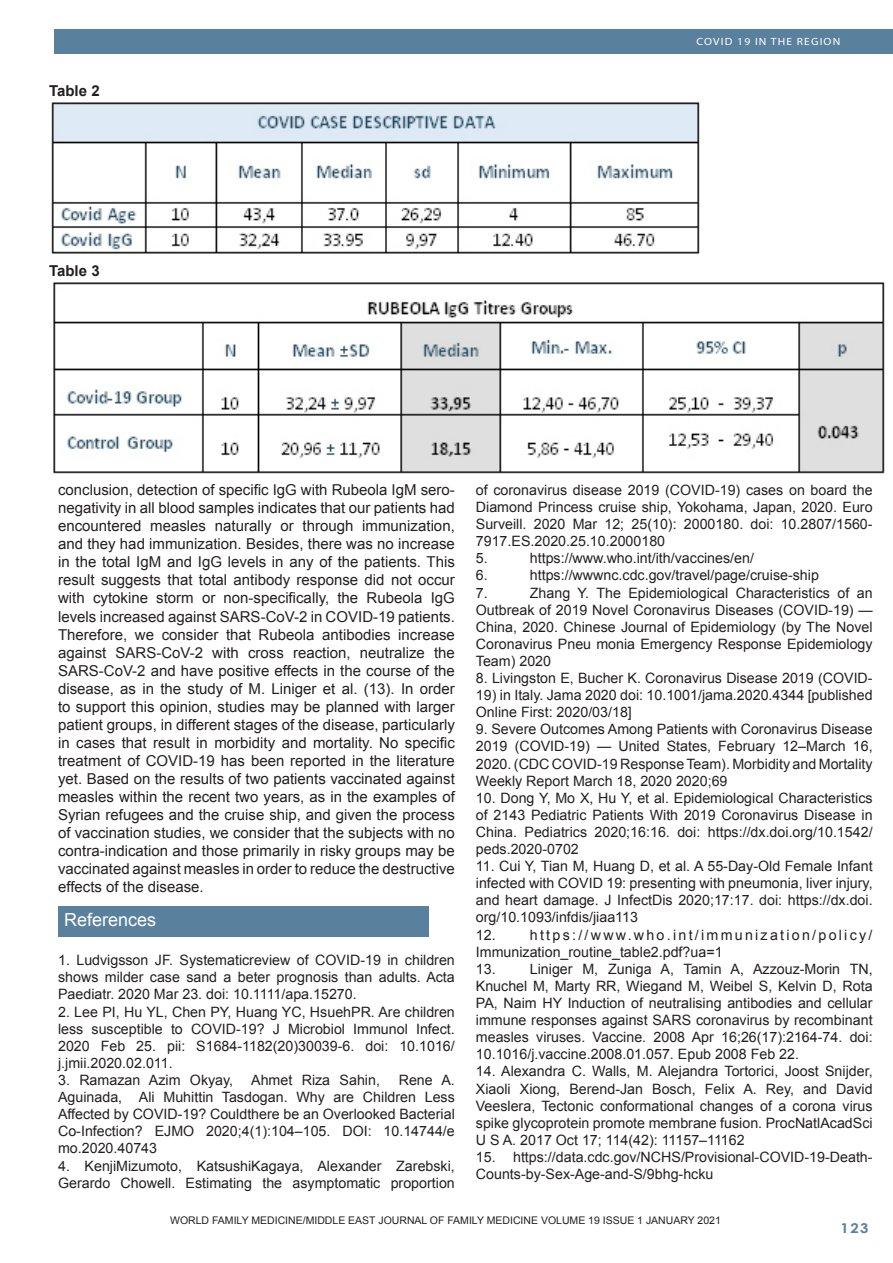
<style>
.page{position:relative;width:893px;height:1263px;background:#fff}
.page>*{position:absolute;margin:0;border:0;box-sizing:border-box;transform-origin:0 0}
.Footnote_Text{font:18px "Arial";color:#fff}
.Footnote_Text-2{font:15px/18px "Arial";color:#231f20;text-align:justify}
.Footnote_Text-3{font:700 15px "Arial";color:#231f20}
.Footnote_Text-4{font:14.25px/17.1px "Arial";color:#231f20;text-align:justify}
.Footnote_Text-5{font:14.25px/17.1px "Arial";letter-spacing:.08em;color:#231f20}
.t1{font:700 13.5px "Century Gothic";color:#59809c;scale:1.1 1}
.Footnote_Text-6{font:10.5px "Arial";color:#231f20}
.t2{font:10.5px "Myriad";letter-spacing:.1em;color:#fff;scale:1.1 1}
</style>
<div class="page">
<div style="left:54px;top:30px;width:839px;height:24px;background:#59809c"></div>
<img style="left:51px;top:102px;width:649px;height:152px">
<img style="left:53px;top:282px;width:832px;height:192px">
<div style="left:58px;top:906px;width:371px;height:30px;background:#59809c"></div>
<p class="Footnote_Text-3" style="left:49px;top:81px;width:52px">Table 2</p>
<p class="Footnote_Text-3" style="left:49px;top:261px;width:52px">Table 3</p>
<p class="t2" style="left:697px;top:36px;width:132px">COVID 19 IN THE REGION</p>
<p class="Footnote_Text-2" style="left:58px;top:481px;width:398px">conclusion, detection of specific IgG with Rubeola IgM sero&shy;negativity in all blood samples indicates that our patients had encountered measles naturally or through immunization, and they had immunization. Besides, there was no increase in the total IgM and IgG levels in any of the patients. This result suggests that total antibody response did not occur with cytokine storm or non-specifically, the Rubeola IgG levels increased against SARS-CoV-2 in COVID-19 patients.<br>Therefore, we consider that Rubeola antibodies increase against SARS-CoV-2 with cross reaction, neutralize the SARS-CoV-2 and have positive effects in the course of the disease, as in the study of M. Liniger et al. (13). In order to support this opinion, studies may be planned with larger patient groups, in different stages of the disease, particularly in cases that result in morbidity and mortality. No specific treatment of COVID-19 has been reported in the literature yet. Based on the results of two patients vaccinated against measles within the recent two years, as in the examples of Syrian refugees and the cruise ship, and given the process of vaccination studies, we consider that the subjects with no contra-indication and those primarily in risky groups may be vaccinated against measles in order to reduce the destructive effects of the disease.</p>
<p class="Footnote_Text" style="left:64px;top:907px;width:94px">References</p>
<p class="Footnote_Text-4" style="left:58px;top:952px;width:398px">1. Ludvigsson JF. Systematicreview of COVID-19 in children shows milder case sand a beter prognosis than adults. Acta Paediatr. 2020 Mar 23. doi: 10.1111/apa.15270.</p>
<p class="Footnote_Text-4" style="left:58px;top:1003px;width:398px">2. Lee PI, Hu YL, Chen PY, Huang YC, HsuehPR. Are children less susceptible to COVID-19? J Microbiol Immunol Infect.<br>2020 Feb 25. pii: S1684-1182(20)30039-6. doi: 10.1016/ j.jmii.2020.02.011.</p>
<p class="Footnote_Text-4" style="left:58px;top:1071px;width:177px">3. Ramazan Azim Okyay,</p>
<p class="Footnote_Text-4" style="left:251px;top:1071px;width:130px">Ahmet Riza Sahin,</p>
<p class="Footnote_Text-4" style="left:58px;top:1071px;width:398px;text-indent:341px">Rene A.<br>Aguinada, Ali Muhittin Tasdogan. Why are Children Less Affected by COVID-19? Couldthere be an Overlooked Bacterial Co-Infection? EJMO 2020;4(1):104–105. DOI: 10.14744/e mo.2020.40743</p>
<p class="Footnote_Text-4" style="left:58px;top:1157px;width:398px">4. KenjiMizumoto, KatsushiKagaya, Alexander Zarebski,<br>Gerardo Chowell. Estimating the asymptomatic proportion</p>
<p class="Footnote_Text-4" style="left:476px;top:481px;width:398px">of coronavirus disease 2019 (COVID-19) cases on board the Diamond Princess cruise ship, Yokohama, Japan, 2020. Euro Surveill. 2020 Mar 12; 25(10): 2000180. doi: 10.2807/1560- 7917.ES.2020.25.10.2000180</p>
<p class="Footnote_Text-4" style="left:476px;top:550px;width:13px">5.</p>
<p class="Footnote_Text-4" style="left:530px;top:550px;width:226px">https://www.who.int/ith/vaccines/en/</p>
<p class="Footnote_Text-4" style="left:476px;top:567px;width:13px">6.</p>
<p class="Footnote_Text-4" style="left:530px;top:567px;width:291px">https://wwwnc.cdc.gov/travel/page/cruise-ship</p>
<p class="Footnote_Text-4" style="left:476px;top:584px;width:13px">7.</p>
<p class="Footnote_Text-4" style="left:476px;top:584px;width:398px;text-indent:54px">Zhang Y. The Epidemiological Characteristics of an Outbreak of 2019 Novel Coronavirus Diseases (COVID-19) — China, 2020. Chinese Journal of Epidemiology (by The Novel Coronavirus Pneu monia Emergency Response Epidemiology Team) 2020</p>
<p class="Footnote_Text-4" style="left:476px;top:670px;width:398px">8. Livingston E, Bucher K. Coronavirus Disease 2019 (COVID-</p>
<p class="Footnote_Text-4" style="left:476px;top:687px;width:398px">19) in Italy. Jama 2020 doi: 10.1001/jama.2020.4344 [published<br>Online First: 2020/03/18]</p>
<p class="Footnote_Text-4" style="left:476px;top:721px;width:398px">9. Severe Outcomes Among Patients with Coronavirus Disease 2019 (COVID-19) — United States, February 12–March 16, 2020. (CDC COVID-19 Response Team). Morbidity and Mortality Weekly Report March 18, 2020 2020;69</p>
<p class="Footnote_Text-4" style="left:476px;top:789px;width:398px">10. Dong Y, Mo X, Hu Y, et al. Epidemiological Characteristics of 2143 Pediatric Patients With 2019 Coronavirus Disease in China. Pediatrics 2020;16:16. doi: https://dx.doi.org/10.1542/ peds.2020-0702</p>
<p class="Footnote_Text-4" style="left:476px;top:858px;width:398px">11. Cui Y, Tian M, Huang D, et al. A 55-Day-Old Female Infant infected with COVID 19: presenting with pneumonia, liver injury, and heart damage. J InfectDis 2020;17:17. doi: https://dx.doi. org/10.1093/infdis/jiaa113</p>
<p class="Footnote_Text-5" style="left:476px;top:926px;width:398px">12. https://www.who.int/immunization/policy/<br>Immunization_routine_table2.pdf?ua=1</p>
<p class="Footnote_Text-4" style="left:476px;top:960px;width:398px">13. Liniger M, Zuniga A, Tamin A, Azzouz-Morin TN, Knuchel M, Marty RR, Wiegand M, Weibel S, Kelvin D, Rota PA, Naim HY Induction of neutralising antibodies and cellular immune responses against SARS coronavirus by recombinant measles viruses. Vaccine. 2008 Apr 16;26(17):2164-74. doi:<br>10.1016/j.vaccine.2008.01.057. Epub 2008 Feb 22.</p>
<p class="Footnote_Text-4" style="left:476px;top:1063px;width:398px">14. Alexandra C. Walls, M. Alejandra Tortorici, Joost Snijder, Xiaoli Xiong, Berend-Jan Bosch, Felix A. Rey, and David Veeslera, Tectonic conformational changes of a corona virus spike glycoprotein promote membrane fusion. ProcNatlAcadSci U S A. 2017 Oct 17; 114(42): 11157–11162</p>
<p class="Footnote_Text-4" style="left:476px;top:1148px;width:398px">15. https://data.cdc.gov/NCHS/Provisional-COVID-19-Death-<br>Counts-by-Sex-Age-and-S/9bhg-hcku</p>
<p class="Footnote_Text-6" style="left:170px;top:1214px;width:552px">WORLD FAMILY MEDICINE/MIDDLE EAST JOURNAL OF FAMILY MEDICINE VOLUME 19 ISSUE 1 JANUARY 2021</p>
<p class="t1" style="left:840px;top:1218px;width:27px">123</p>
</div>
